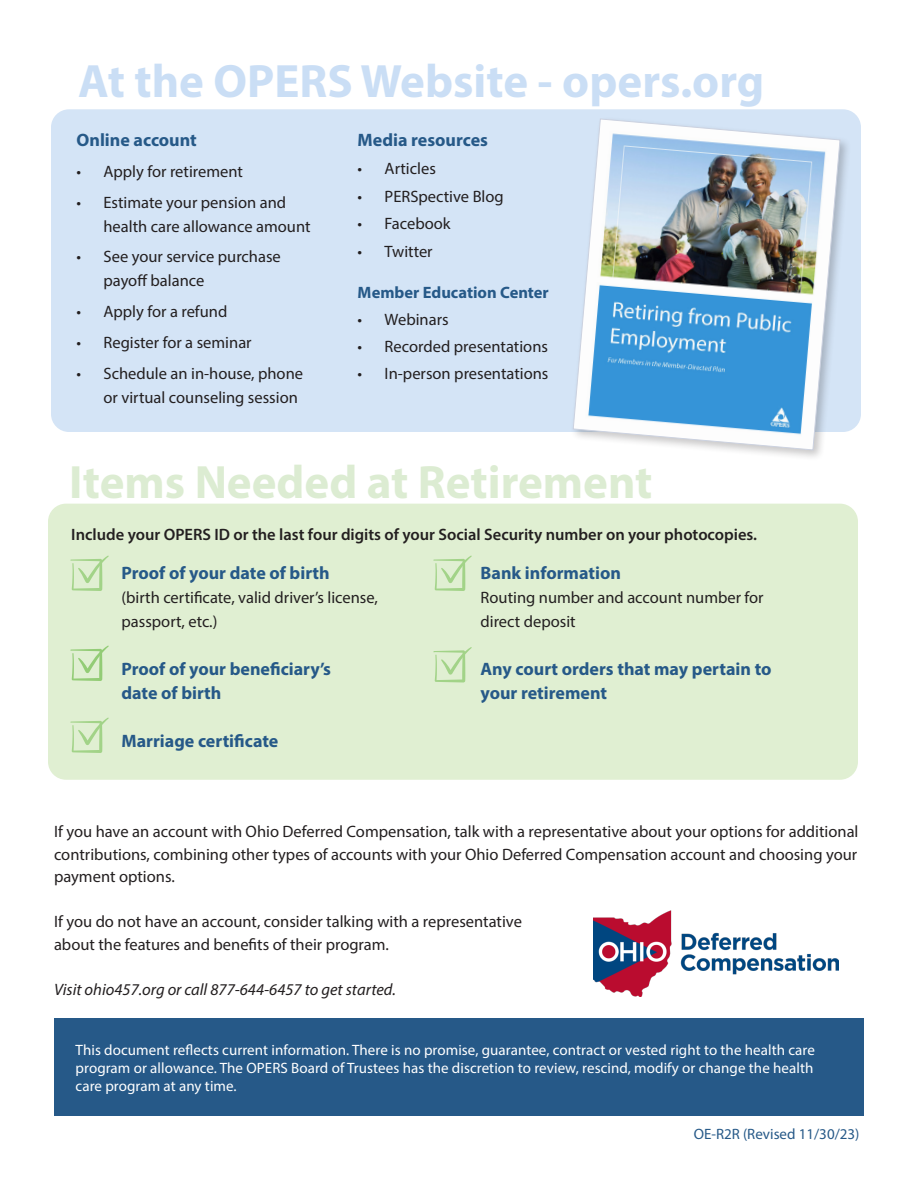
<style>
.page{position:relative;width:918px;height:1188px;background:#fff}
.page>*{position:absolute;margin:0;border:0;box-sizing:border-box;transform-origin:0 0}
.t1{font:700 46.95px "Myriad Pro";color:#cadef5}
.t2{font:700 46.95px "Myriad Pro";color:#dcecd2}
.t3{font:700 18px/24px "Myriad Pro";color:#265988}
.t4{font:16.5px/24px "Myriad Pro";color:#231f20}
.t5{font:600 16.5px "Myriad Pro";color:#231f20}
.t6{font:italic 16.5px "Myriad Pro";color:#231f20}
.t7{font:700 16.5px "Myriad Pro";color:#265988}
.Corda-_4_5pt_Caps__9pt_Lead{font:15px/18px "Myriad Pro";letter-spacing:.005em;color:#fff;text-align:justify}
.t8{font:15px "Myriad Pro";color:#265988}
</style>
<div class="page">
<div style="left:54px;top:1019px;width:810px;height:97px;background:#265988"></div>
<div style="left:51px;top:109px;width:810px;height:323px;background:#d4e4f6;border-radius:18px"></div>
<div style="left:48px;top:504px;width:810px;height:276px;background:#e0efd2;border-radius:18px"></div>
<svg style="left:71px;top:555px;width:38px;height:36px"></svg>
<svg style="left:71px;top:645px;width:38px;height:36px"></svg>
<svg style="left:71px;top:717px;width:38px;height:36px"></svg>
<svg style="left:434px;top:555px;width:38px;height:36px"></svg>
<svg style="left:434px;top:647px;width:38px;height:36px"></svg>
<div style="left:570px;top:116px;width:282px;height:346px;background:#231f20;opacity:.25"></div>
<img style="left:573px;top:119px;width:267px;height:331px">
<img style="left:593px;top:910px;width:245px;height:87px">
<p class="t1" style="left:78px;top:50px;width:688px">At the OPERS Website - opers.org</p>
<p class="t3" style="left:76px;top:127px;width:122px">Online account</p>
<p class="t4" style="left:76px;top:159px;width:168px">• Apply for retirement</p>
<p class="t4" style="left:104px;top:190px;width:209px;text-indent:-27px">• Estimate your pension and health care allowance amount</p>
<p class="t4" style="left:104px;top:245px;width:179px;text-indent:-27px">• See your service purchase payoff balance</p>
<p class="t4" style="left:76px;top:299px;width:152px">• Apply for a refund</p>
<p class="t4" style="left:76px;top:330px;width:177px">• Register for a seminar</p>
<p class="t4" style="left:104px;top:361px;width:201px;text-indent:-27px">• Schedule an in-house, phone or virtual counseling session</p>
<p class="t3" style="left:358px;top:127px;width:132px">Media resources</p>
<p class="t4" style="left:358px;top:156px;width:80px">• Articles</p>
<p class="t4" style="left:358px;top:184px;width:148px">• PERSpective Blog</p>
<p class="t4" style="left:358px;top:212px;width:95px">• Facebook</p>
<p class="t4" style="left:358px;top:239px;width:77px">• Twitter</p>
<p class="t7" style="left:358px;top:281px;width:193px">Member Education Center</p>
<p class="t4" style="left:358px;top:307px;width:92px">• Webinars</p>
<p class="t4" style="left:358px;top:334px;width:192px">• Recorded presentations</p>
<p class="t4" style="left:358px;top:361px;width:192px">• In-person presentations</p>
<p class="t2" style="left:69px;top:452px;width:585px">Items Needed at Retirement</p>
<p class="t5" style="left:71px;top:524px;width:687px">Include your OPERS ID or the last four digits of your Social Security number on your photocopies.</p>
<p class="t3" style="left:122px;top:560px;width:210px">Proof of your date of birth</p>
<p class="t4" style="left:122px;top:585px;width:258px">(birth certificate, valid driver’s license,</p>
<p class="t4" style="left:122px;top:609px;width:97px">passport, etc.)</p>
<p class="t3" style="left:122px;top:656px;width:211px">Proof of your beneficiary’s date of birth</p>
<p class="t3" style="left:122px;top:728px;width:158px">Marriage certificate</p>
<p class="t3" style="left:481px;top:560px;width:142px">Bank information</p>
<p class="t4" style="left:481px;top:585px;width:285px">Routing number and account number for direct deposit</p>
<p class="t3" style="left:481px;top:656px;width:293px">Any court orders that may pertain to your retirement</p>
<p class="t4" style="left:54px;top:820px;width:806px;line-height:22.5px;text-align:justify">If you have an account with Ohio Deferred Compensation, talk with a representative about your options for additional contributions, combining other types of accounts with your Ohio Deferred Compensation account and choosing your payment options.</p>
<p class="t4" style="left:54px;top:909px;width:469px">If you do not have an account, consider talking with a representative</p>
<p class="t4" style="left:54px;top:932px;width:337px">about the features and benefits of their program.</p>
<p class="t6" style="left:54px;top:979px;width:343px">Visit ohio457.org or call 877-644-6457 to get started.</p>
<p class="Corda-_4_5pt_Caps__9pt_Lead" style="left:76px;top:1041px;width:741px">This document reflects current information. There is no promise, guarantee, contract or vested right to the health care program or allowance. The OPERS Board of Trustees has the discretion to review, rescind, modify or change the health care program at any time.</p>
<p class="t8" style="left:694px;top:1124px;width:167px">OE-R2R (Revised 11/30/23)</p>
</div>
